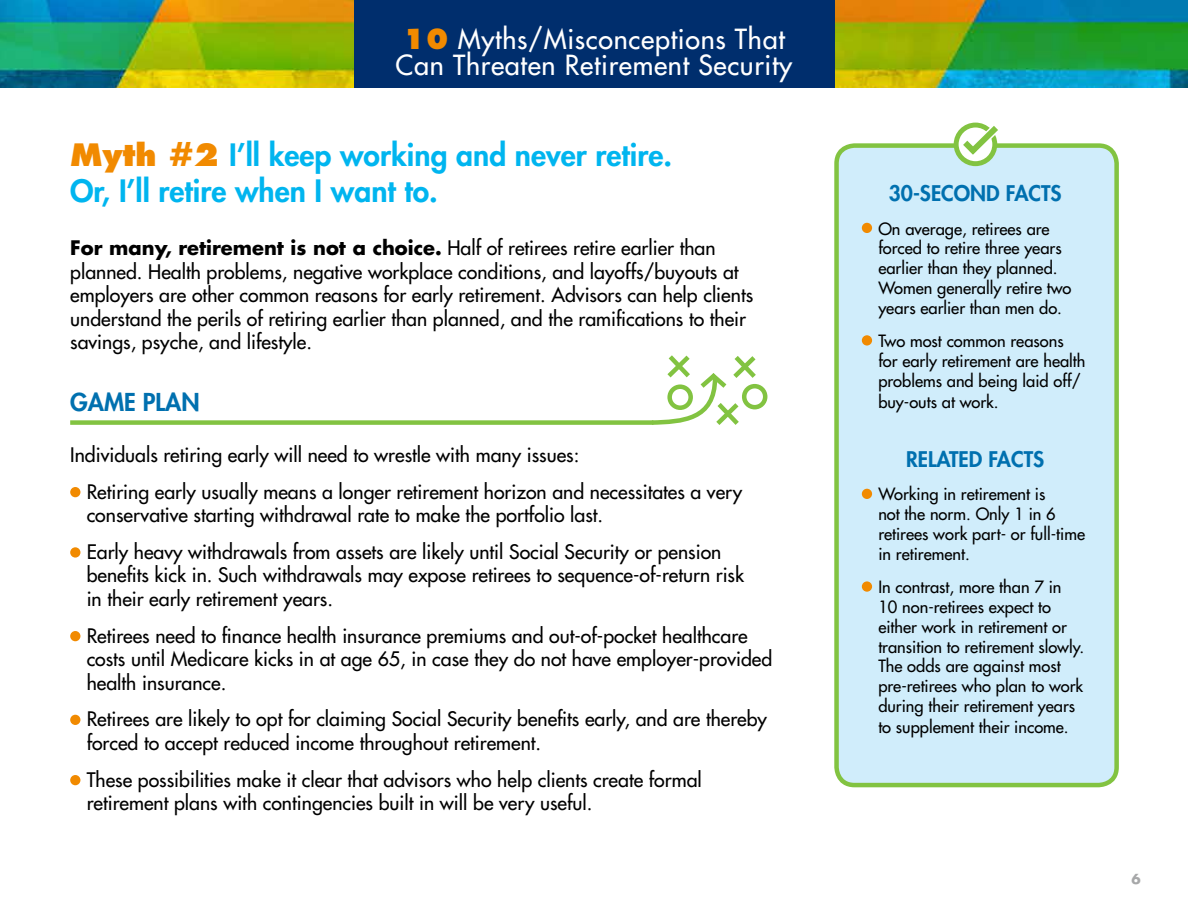
<style>
.page{position:relative;width:1188px;height:918px;background:#fff}
.page>*{position:absolute;margin:0;border:0;box-sizing:border-box;transform-origin:0 0}
.t1{font:800 30px/36px "Futura Std";color:#00b5ef}
.t2{font:500 27px/25.5px "Futura Std";letter-spacing:.025em;color:#fff}
.t3{font:800 24px "Futura Std";color:#0070af}
.t4{font:800 21px "Futura Std";color:#0070af}
.t5{font:500 19.5px/23.4px "Futura Std";color:#000}
.t6{font:500 16.5px/19.8px "Futura Std";color:#000}
.t7{font:700 13.5px "Futura Std";color:#a7a8a9}
.s1{font-weight:800;color:#f18a00}
.s2{color:#f18a00}
.s3{font-weight:700}
</style>
<div class="page">
<img style="left:0;top:0;width:1188px;height:87px">
<div style="left:70px;top:487px;width:10px;height:10px;background:#f18a00;border-radius:50%"></div>
<div style="left:70px;top:547px;width:10px;height:11px;background:#f18a00;border-radius:50%"></div>
<div style="left:70px;top:631px;width:10px;height:10px;background:#f18a00;border-radius:50%"></div>
<div style="left:70px;top:715px;width:10px;height:10px;background:#f18a00;border-radius:50%"></div>
<div style="left:70px;top:775px;width:10px;height:10px;background:#f18a00;border-radius:50%"></div>
<div style="left:70px;top:420px;width:583px;height:5px;background:#82c341"></div>
<div style="left:742px;top:384px;width:25px;height:25px;border:4px solid #82c341;border-radius:50%"></div>
<svg style="left:647px;top:355px;width:114px;height:70px"></svg>
<div style="left:837px;top:146px;width:280px;height:639px;background:#d0edfb;border-radius:18px"></div>
<div style="left:834px;top:143px;width:285px;height:644px;border:4px solid #82c341;border-radius:18px"></div>
<div style="left:954px;top:123px;width:43px;height:43px;border:5px solid #82c341;border-radius:50%"></div>
<svg style="left:957px;top:122px;width:52px;height:43px"></svg>
<div style="left:862px;top:223px;width:10px;height:10px;background:#f18a00;border-radius:50%"></div>
<div style="left:862px;top:335px;width:10px;height:11px;background:#f18a00;border-radius:50%"></div>
<div style="left:862px;top:489px;width:10px;height:10px;background:#f18a00;border-radius:50%"></div>
<div style="left:862px;top:581px;width:10px;height:11px;background:#f18a00;border-radius:50%"></div>
<div style="left:354px;top:0;width:480px;height:87px;background:#002e6d"></div>
<h2 class="t2" style="left:396px;top:27px;width:398px"><span class="s1">10</span> Myths/Misconceptions That<br>Can Threaten Retirement Security</h2>
<h1 class="t1" style="left:70px;top:137px;width:603px"><span class="s2">Myth #2</span> I’ll keep working and never retire.<br>Or, I’ll retire when I want to.</h1>
<p class="t5" style="left:70px;top:237px;width:684px"><span class="s3">For many, retirement is not a choice.</span> Half of retirees retire earlier than planned. Health problems, negative workplace conditions, and layoffs/buyouts at employers are other common reasons for early retirement. Advisors can help clients understand the perils of retiring earlier than planned, and the ramifications to their savings, psyche, and lifestyle.</p>
<p class="t3" style="left:70px;top:387px;width:131px">GAME PLAN</p>
<p class="t5" style="left:87px;top:436px;width:657px;line-height:36.9px;text-indent:-16px">Individuals retiring early will need to wrestle with many issues:<br>Retiring early usually means a longer retirement horizon and necessitates a very</p>
<p class="t5" style="left:87px;top:497px;width:636px;line-height:36.9px">conservative starting withdrawal rate to make the portfolio last.<br>Early heavy withdrawals from assets are likely until Social Security or pension</p>
<p class="t5" style="left:87px;top:564px;width:659px">benefits kick in. Such withdrawals may expose retirees to sequence-of-return risk in their early retirement years.</p>
<p class="t5" style="left:87px;top:624px;width:687px">Retirees need to finance health insurance premiums and out-of-pocket healthcare costs until Medicare kicks in at age 65, in case they do not have employer-provided health insurance.</p>
<p class="t5" style="left:87px;top:708px;width:682px">Retirees are likely to opt for claiming Social Security benefits early, and are thereby forced to accept reduced income throughout retirement.</p>
<p class="t5" style="left:87px;top:768px;width:617px">These possibilities make it clear that advisors who help clients create formal retirement plans with contingencies built in will be very useful.</p>
<p class="t4" style="left:889px;top:180px;width:174px">30-SECOND FACTS</p>
<p class="t6" style="left:878px;top:219px;width:195px">On average, retirees are forced to retire three years earlier than they planned.<br>Women generally retire two years earlier than men do.</p>
<p class="t6" style="left:878px;top:331px;width:209px">Two most common reasons for early retirement are health problems and being laid off/</p>
<p class="t6" style="left:878px;top:392px;width:122px">buy-outs at work.</p>
<p class="t4" style="left:906px;top:446px;width:140px">RELATED FACTS</p>
<p class="t6" style="left:878px;top:485px;width:208px">Working in retirement is<br>not the norm. Only 1 in 6 retirees work part- or full-time in retirement.</p>
<p class="t6" style="left:878px;top:577px;width:207px">In contrast, more than 7 in<br>10 non-retirees expect to either work in retirement or transition to retirement slowly.<br>The odds are against most pre-retirees who plan to work during their retirement years to supplement their income.</p>
<p class="t7" style="left:1131px;top:870px;width:11px">6</p>
</div>
